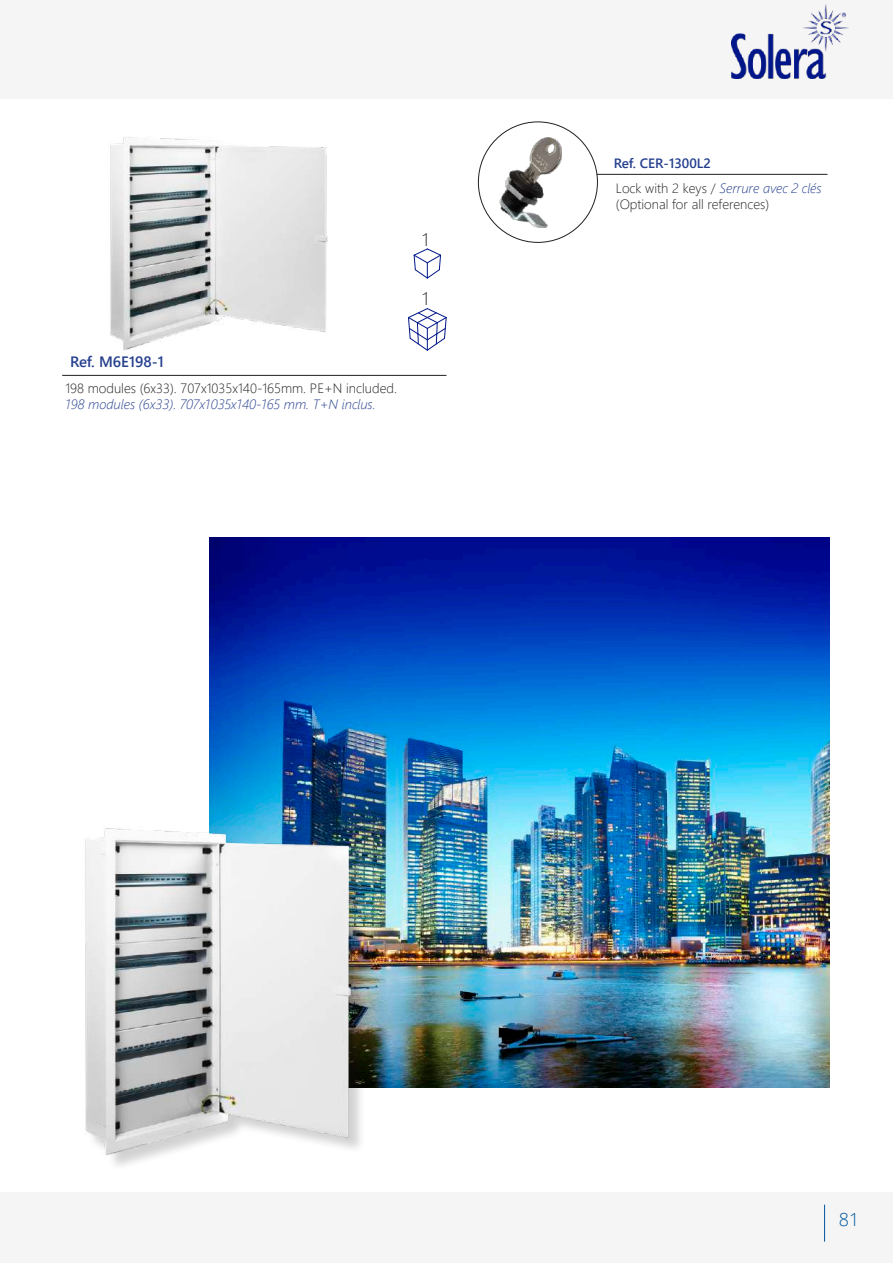
<style>
.page{position:relative;width:893px;height:1263px;background:#fff}
.page>*{position:absolute;margin:0;border:0;box-sizing:border-box;transform-origin:0 0}
.t1{font:300 18px "Open Sans";color:#01569b}
.t2{font:300 18px "Segoe UI";color:#231f20}
.t3{font:600 15px "Segoe UI";color:#253f8e}
.t4{font:italic 300 13.5px/24.8px "Segoe UI";color:#253f8e}
.t5{font:300 13.5px "Segoe UI";color:#231f20}
.s1{font-weight:600;font-style:normal}
.s2{font-style:normal;color:#231f20}
</style>
<div class="page">
<div style="left:0;top:1193px;width:893px;height:70px;background:#f5f5f6"></div>
<div style="left:0;top:0;width:893px;height:99px;background:#f5f5f6"></div>
<img style="left:732px;top:5px;width:116px;height:74px">
<hr style="left:824px;top:1205px;width:1px;height:36px;background:#01569b">
<img style="left:110px;top:137px;width:217px;height:214px">
<hr style="left:62px;top:375px;width:384px;height:1px;background:#231f20">
<svg style="left:408px;top:308px;width:39px;height:43px"></svg>
<svg style="left:413px;top:248px;width:28px;height:30px"></svg>
<img style="left:500px;top:137px;width:62px;height:90px">
<hr style="left:597px;top:174px;width:230px;height:1px;background:#231f20">
<img style="left:209px;top:538px;width:620px;height:549px">
<div style="left:88px;top:831px;width:280px;height:341px;background:#231f20;opacity:.2"></div>
<img style="left:85px;top:825px;width:268px;height:331px">
<p class="t3" style="left:70px;top:348px;width:95px">Ref. M6E198-1</p>
<p class="t5" style="left:65px;top:375px;width:333px">198 modules (6x33). 707x1035x140-165mm. PE+N included.</p>
<p class="t4" style="left:65px;top:390px;width:312px">198 modules (6x33). 707x1035x140-165 mm. T+N inclus.</p>
<h1 class="t2" style="left:422px;top:223px;width:8px">1</h1>
<h1 class="t2" style="left:422px;top:282px;width:8px">1</h1>
<p class="t4" style="left:614px;top:149px;width:209px"><span class="s1">Ref. CER-1300L2<br></span><span class="s2">Lock with 2 keys /</span> Serrure avec 2 clés</p>
<p class="t5" style="left:616px;top:191px;width:155px">(Optional for all references)</p>
<h1 class="t1" style="left:839px;top:1207px;width:22px">81</h1>
</div>
